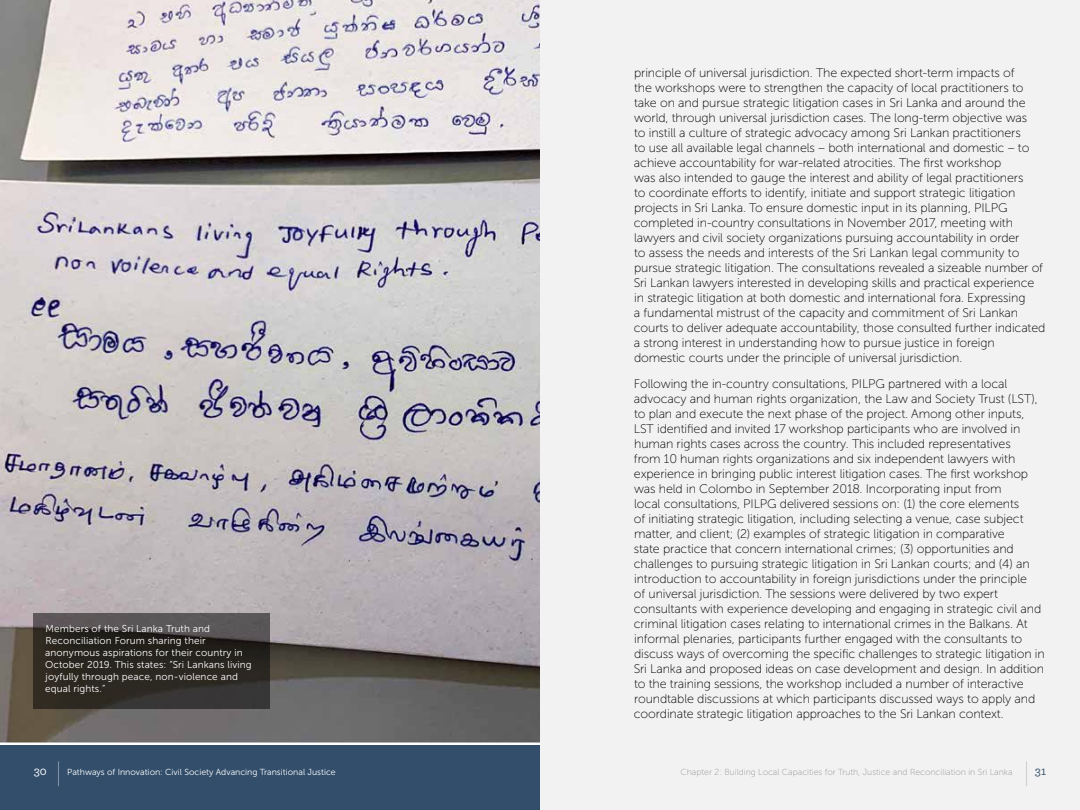
<style>
.page{position:relative;width:1080px;height:810px;background:#fff}
.page>*{position:absolute;margin:0;border:0;box-sizing:border-box;transform-origin:0 0}
.t1{font:26.25px "Museo Sans 100";color:#939598;scale:.33 1}
.t2{font:26.25px "Museo Sans 100";color:#fff;scale:.33 1}
.t3{font:12.5px/15px "Museo Sans 100";letter-spacing:-.01em;color:#000}
.t4{font:500 12.5px "Archer";color:#fff}
.t5{font:500 12.5px "Archer";color:#324e6b}
.t6{font:10px/12px "Museo Sans 300";letter-spacing:.01em;color:#fff}
.t7{font:8.75px "Museo Sans 100";color:#939598}
.t8{font:8.75px "Museo Sans 300";color:#fff}
</style>
<div class="page">
<div style="left:540px;top:0;width:540px;height:810px;background:#f3f2f2"></div>
<div style="left:0;top:0;width:540px;height:810px;background:#324e6b"></div>
<img style="left:0;top:0;width:540px;height:742px">
<hr style="left:0;top:742px;width:540px;height:3px;background:#fff">
<svg style="left:34px;top:613px;width:236px;height:96px;background:#34312d"></svg>
<p class="t6" style="left:45px;top:623px;width:208px">Members of the Sri Lanka Truth and Reconciliation Forum sharing their anonymous aspirations for their country in October 2019. This states: “Sri Lankans living joyfully through peace, non-violence and equal rights.”</p>
<p class="t3" style="left:634px;top:65px;width:413px">principle of universal jurisdiction. The expected short-term impacts of<br>the workshops were to strengthen the capacity of local practitioners to take on and pursue strategic litigation cases in Sri Lanka and around the world, through universal jurisdiction cases. The long-term objective was<br>to instill a culture of strategic advocacy among Sri Lankan practitioners<br>to use all available legal channels – both international and domestic – to achieve accountability for war-related atrocities. The first workshop<br>was also intended to gauge the interest and ability of legal practitioners<br>to coordinate efforts to identify, initiate and support strategic litigation projects in Sri Lanka. To ensure domestic input in its planning, PILPG completed in-country consultations in November 2017, meeting with lawyers and civil society organizations pursuing accountability in order<br>to assess the needs and interests of the Sri Lankan legal community to pursue strategic litigation. The consultations revealed a sizeable number of Sri Lankan lawyers interested in developing skills and practical experience in strategic litigation at both domestic and international fora. Expressing<br>a fundamental mistrust of the capacity and commitment of Sri Lankan courts to deliver adequate accountability, those consulted further indicated a strong interest in understanding how to pursue justice in foreign domestic courts under the principle of universal jurisdiction.</p>
<p class="t3" style="left:634px;top:376px;width:413px">Following the in-country consultations, PILPG partnered with a local advocacy and human rights organization, the Law and Society Trust (LST), to plan and execute the next phase of the project. Among other inputs, LST identified and invited 17 workshop participants who are involved in human rights cases across the country. This included representatives<br>from 10 human rights organizations and six independent lawyers with experience in bringing public interest litigation cases. The first workshop was held in Colombo in September 2018. Incorporating input from<br>local consultations, PILPG delivered sessions on: (1) the core elements<br>of initiating strategic litigation, including selecting a venue, case subject matter, and client; (2) examples of strategic litigation in comparative<br>state practice that concern international crimes; (3) opportunities and challenges to pursuing strategic litigation in Sri Lankan courts; and (4) an introduction to accountability in foreign jurisdictions under the principle<br>of universal jurisdiction. The sessions were delivered by two expert consultants with experience developing and engaging in strategic civil and criminal litigation cases relating to international crimes in the Balkans. At informal plenaries, participants further engaged with the consultants to discuss ways of overcoming the specific challenges to strategic litigation in Sri Lanka and proposed ideas on case development and design. In addition to the training sessions, the workshop included a number of interactive roundtable discussions at which participants discussed ways to apply and coordinate strategic litigation approaches to the Sri Lankan context.</p>
<h1 class="t2" style="left:58px;top:760px;width:9px">|</h1>
<p class="t8" style="left:67px;top:767px;width:270px">Pathways of Innovation: Civil Society Advancing Transitional Justice</p>
<h1 class="t1" style="left:1025px;top:760px;width:9px">|</h1>
<p class="t4" style="left:34px;top:762px;width:15px">30</p>
<p class="t5" style="left:1035px;top:762px;width:13px">31</p>
<p class="t7" style="left:680px;top:768px;width:334px">Chapter 2: Building Local Capacities for Truth, Justice and Reconciliation in Sri Lanka</p>
</div>
